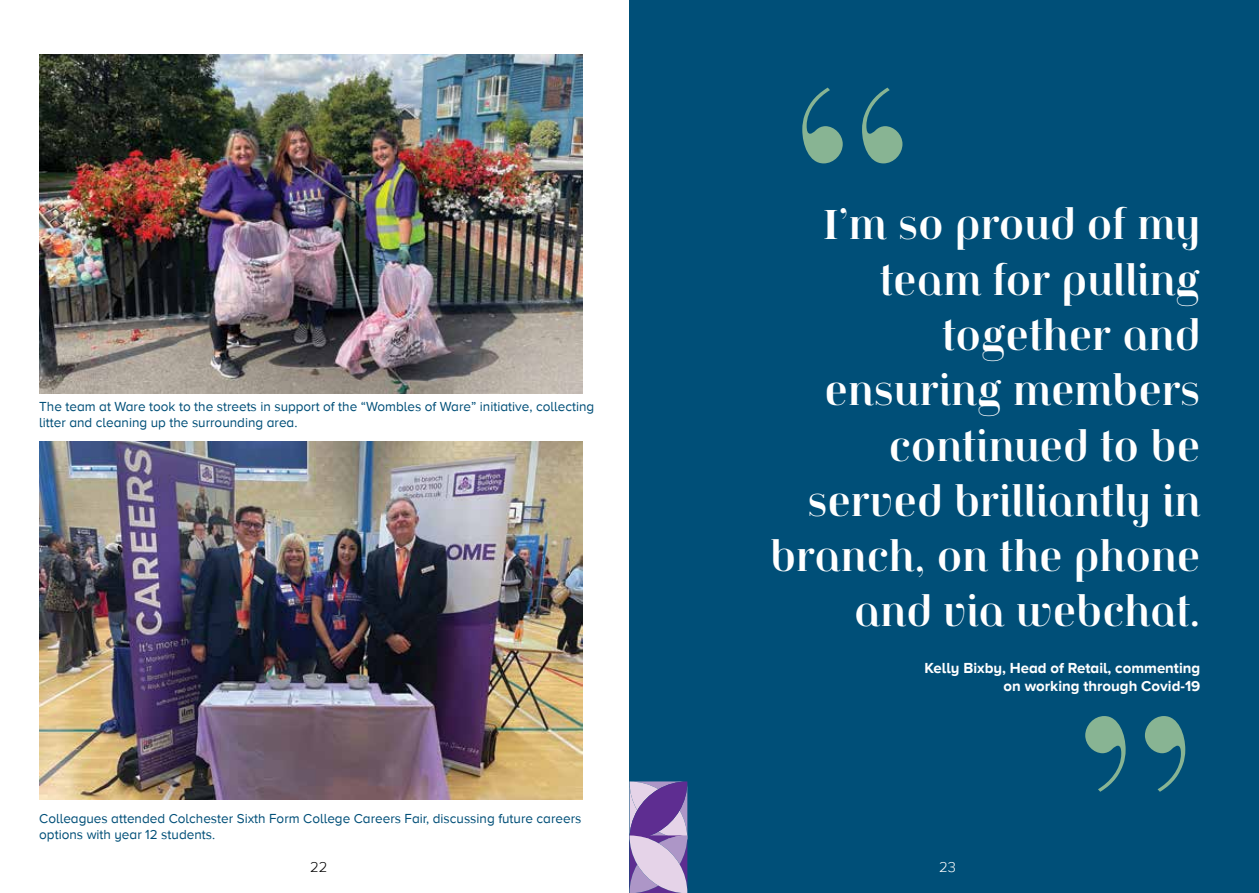
<style>
.page{position:relative;width:1259px;height:893px;background:#fff}
.page>*{position:absolute;margin:0;border:0;box-sizing:border-box;transform-origin:0 0}
.t1{font:700 288.45px "Jeanne Moderno OT";color:#88b493}
.t2{font:700 288.15px "Jeanne Moderno OT";color:#88b493}
.t3{font:700 41.4px/55.2px "Jeanne Moderno OT";color:#fff;text-align:right}
.t4{font:700 15px/18px "Proxima Nova A";color:#fff;text-align:right}
.t5{font:300 15px "Proxima Nova A";color:#000}
.t6{font:300 15px "Proxima Nova A";color:#fff}
.t7{font:13.5px/16.2px "Proxima Nova A";color:#004f78}
.s1{font-family:"Scotch Display"}
</style>
<div class="page">
<img style="left:39px;top:54px;width:543px;height:339px">
<img style="left:39px;top:441px;width:543px;height:358px">
<div style="left:629px;top:0;width:630px;height:893px;background:#004f78"></div>
<svg style="left:629px;top:781px;width:58px;height:112px;background:#a488bf"></svg>
<p class="t7" style="left:39px;top:398px;width:556px">The team at Ware took to the streets in support of the “Wombles of Ware” initiative, collecting litter and cleaning up the surrounding area.</p>
<p class="t7" style="left:39px;top:810px;width:544px">Colleagues attended Colchester Sixth Form College Careers Fair, discussing future careers options with year 12 students.</p>
<p class="t5" style="left:310px;top:859px;width:19px">22</p>
<h1 class="t1" style="left:786px;top:37px;width:134px">“</h1>
<h3 class="t3" style="left:770px;top:198px;width:432px"><span class="s1">I</span>’m so proud of my team for pulling together and ensuring members continued to be served brilliantly in branch, on the phone and via webchat.</h3>
<p class="t4" style="left:924px;top:659px;width:277px">Kelly Bixby, Head of Retail, commenting on working through Covid-19</p>
<p class="t6" style="left:939px;top:859px;width:18px">23</p>
<h2 class="t2" style="left:1069px;top:664px;width:133px">”</h2>
</div>
